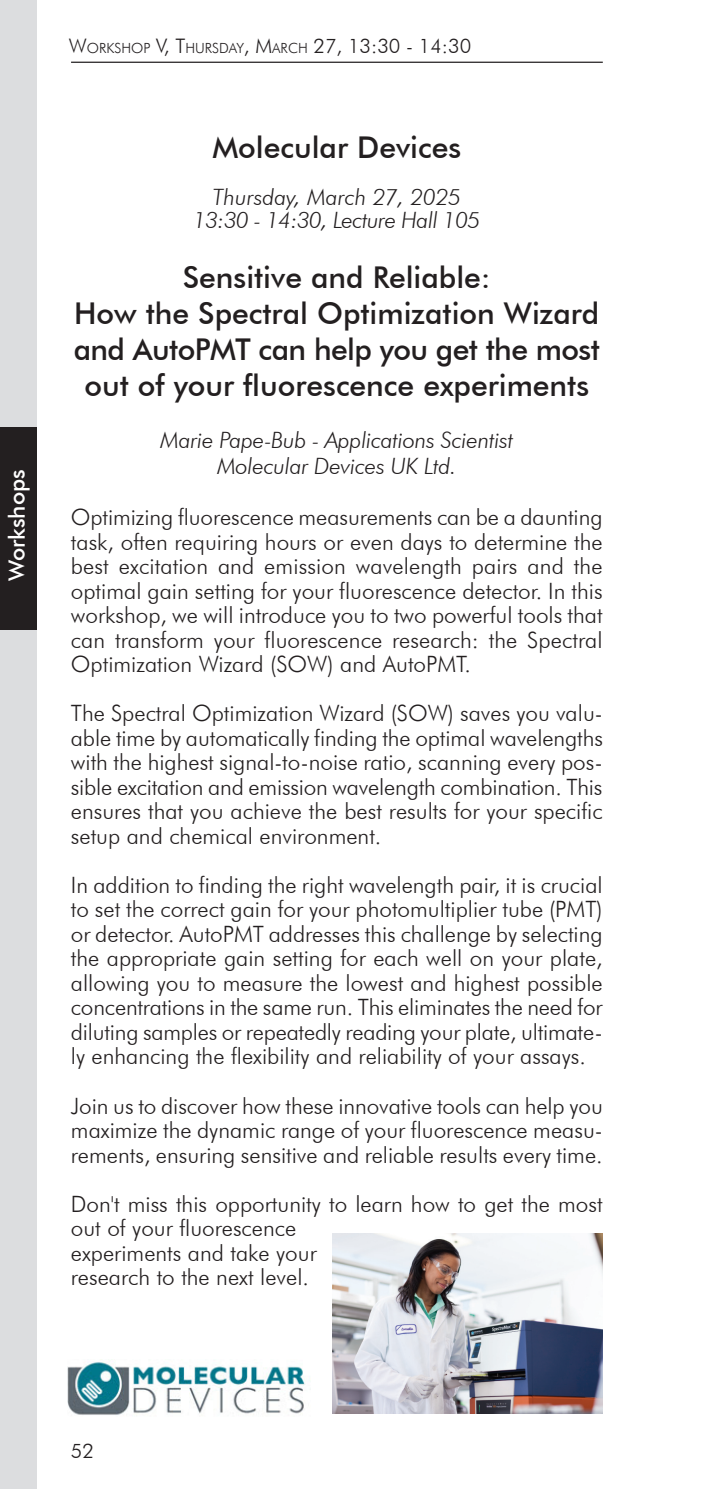
<style>
.page{position:relative;width:709px;height:1489px;background:#fff}
.page>*{position:absolute;margin:0;border:0;box-sizing:border-box;transform-origin:0 0}
.Überschrift_1{font:500 30px/36px "Futura BT";color:#231f20}
.Text_-_Symposia_link{font:300 22.5px/24.5px "Futura BT";color:#231f20;text-align:justify}
.Text_Symposia_Zeitpl{font:italic 300 22.5px "Futura BT";letter-spacing:-.01em;color:#231f20}
.Überschrift_2_-_Symp{font:italic 300 22.5px "Futura BT";letter-spacing:-.01em;color:#231f20}
.Überschrift_-_Poster{font:500 22.5px "Futura BT";color:#fff}
.Kopfzeile_links{font:300 20px "Futura BT";color:#231f20}
.t1{font:300 20px "Futura BT";color:#231f20}
.s1{font-size:14px}
</style>
<div class="page">
<hr style="left:71px;top:62px;width:532px;height:1px;background:#231f20">
<div style="left:0;top:0;width:37px;height:1488px;background:#dcdddf"></div>
<img style="left:67px;top:1359px;width:238px;height:56px">
<div style="left:0;top:427px;width:37px;height:203px;background:#231f20"></div>
<img style="left:332px;top:1233px;width:270px;height:180px">
<p class="Überschrift_-_Poster" style="left:3px;top:581px;width:113px;rotate:-90deg">Workshops</p>
<p class="Kopfzeile_links" style="left:69px;top:34px;width:404px">W<span class="s1">ORKSHOP</span> V, T<span class="s1">HURSDAY</span>, M<span class="s1">ARCH</span> 27, 13:30 - 14:30</p>
<p class="Überschrift_1" style="left:212px;top:129px;width:250px">Molecular Devices</p>
<p class="Überschrift_2_-_Symp" style="left:213px;top:183px;width:250px">Thursday, March 27, 2025</p>
<p class="Überschrift_2_-_Symp" style="left:193px;top:206px;width:288px">13:30 - 14:30, Lecture Hall 105</p>
<p class="Überschrift_1" style="left:183px;top:259px;width:309px">Sensitive and Reliable:</p>
<p class="Überschrift_1" style="left:74px;top:295px;width:527px">How the Spectral Optimization Wizard and AutoPMT can help you get the most</p>
<p class="Überschrift_1" style="left:84px;top:367px;width:506px">out of your fluorescence experiments</p>
<p class="Text_Symposia_Zeitpl" style="left:160px;top:426px;width:354px">Marie Pape-Bub - Applications Scientist</p>
<p class="Text_Symposia_Zeitpl" style="left:217px;top:453px;width:241px">Molecular Devices UK Ltd.</p>
<p class="Text_-_Symposia_link" style="left:71px;top:504px;width:533px">Optimizing fluorescence measurements can be a daunting task, often requiring hours or even days to determine the best excitation and emission wavelength pairs and the optimal gain setting for your fluorescence detector. In this workshop, we will introduce you to two powerful tools that can transform your fluorescence research: the Spectral Optimization Wizard (SOW) and AutoPMT.</p>
<p class="Text_-_Symposia_link" style="left:71px;top:700px;width:533px">The Spectral Optimization Wizard (SOW) saves you valu&shy;able time by automatically finding the optimal wavelengths with the highest signal-to-noise ratio, scanning every pos&shy;sible excitation and emission wavelength combination. This ensures that you achieve the best results for your specific setup and chemical environment.</p>
<p class="Text_-_Symposia_link" style="left:71px;top:872px;width:533px">In addition to finding the right wavelength pair, it is crucial to set the correct gain for your photomultiplier tube (PMT) or detector. AutoPMT addresses this challenge by selecting the appropriate gain setting for each well on your plate, allowing you to measure the lowest and highest possible concentrations in the same run. This eliminates the need for diluting samples or repeatedly reading your plate, ultimate&shy;ly enhancing the flexibility and reliability of your assays.</p>
<p class="Text_-_Symposia_link" style="left:71px;top:1092px;width:533px">Join us to discover how these innovative tools can help you maximize the dynamic range of your fluorescence measu&shy;rements, ensuring sensitive and reliable results every time.</p>
<p class="Text_-_Symposia_link" style="left:71px;top:1190px;width:533px">Don't miss this opportunity to learn how to get the most out of your fluorescence</p>
<p class="Text_-_Symposia_link" style="left:71px;top:1239px;width:247px">experiments and take your</p>
<p class="Text_-_Symposia_link" style="left:71px;top:1264px;width:239px">research to the next level.</p>
<p class="t1" style="left:71px;top:1438px;width:25px">52</p>
</div>
